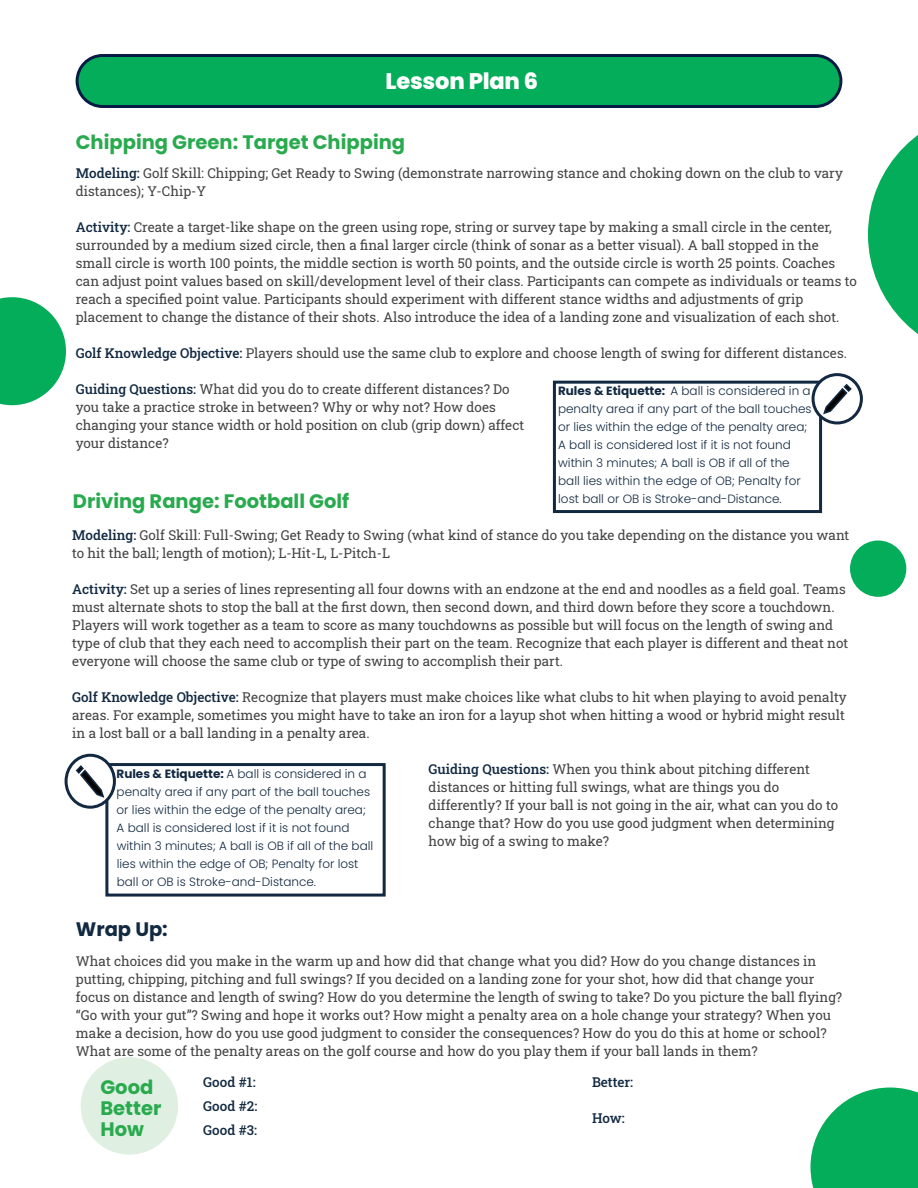
<style>
.page{position:relative;width:918px;height:1188px;background:#fff}
.page>*{position:absolute;margin:0;border:0;box-sizing:border-box;transform-origin:0 0}
.t1{font:800 22.5px "Poppins";letter-spacing:-.01em;color:#fff}
.t2{font:700 19.5px/21px "Poppins";color:#29aa4e}
.t3{font:700 19.5px "Poppins";color:#122941}
.t4{font:13.5px/18px "Roboto Slab";color:#434343}
.t5{font:500 13.5px/24px "Roboto Slab";letter-spacing:.005em;color:#122941}
.t6{font:300 12px/18px "Poppins";color:#122941}
.s1{font-weight:500;color:#122941}
.s2{font-weight:700}
</style>
<div class="page">
<div style="left:850px;top:541px;width:56px;height:56px;background:#03ad59;border-radius:50%"></div>
<svg style="left:811px;top:1088px;width:107px;height:100px;background:#22b76d"></svg>
<svg style="left:868px;top:135px;width:50px;height:199px"></svg>
<svg style="left:0;top:297px;width:66px;height:108px"></svg>
<div style="left:77px;top:56px;width:764px;height:50px;background:#03ad59;border-radius:26px"></div>
<div style="left:76px;top:54px;width:766px;height:54px;border:3px solid #071b44;border-radius:26px"></div>
<div style="left:553px;top:381px;width:269px;height:132px;background:#fff;border:3px solid #122941"></div>
<svg style="left:813px;top:375px;width:48px;height:48px"></svg>
<div style="left:812px;top:373px;width:51px;height:51px;border:3px solid #122941;border-radius:50%"></div>
<svg style="left:822px;top:383px;width:31px;height:33px"></svg>
<div style="left:105px;top:763px;width:281px;height:134px;background:#fff;border:3px solid #122941"></div>
<svg style="left:66px;top:755px;width:48px;height:52px"></svg>
<div style="left:65px;top:754px;width:51px;height:55px;border:3px solid #122941;border-radius:50%"></div>
<svg style="left:75px;top:764px;width:31px;height:35px"></svg>
<div style="left:81px;top:1057px;width:97px;height:98px;background:#dfefe2;border-radius:50%"></div>
<h1 class="t1" style="left:386px;top:68px;width:154px">Lesson Plan 6</h1>
<h2 class="t2" style="left:76px;top:132px;width:331px">Chipping Green: Target Chipping</h2>
<p class="t4" style="left:76px;top:164px;width:769px"><span class="s1">Modeling:</span> Golf Skill: Chipping; Get Ready to Swing (demonstrate narrowing stance and choking down on the club to vary distances); Y-Chip-Y</p>
<p class="t4" style="left:76px;top:218px;width:783px"><span class="s1">Activity:</span> Create a target-like shape on the green using rope, string or survey tape by making a small circle in the center, surrounded by a medium sized circle, then a final larger circle (think of sonar as a better visual). A ball stopped in the small circle is worth 100 points, the middle section is worth 50 points, and the outside circle is worth 25 points. Coaches can adjust point values based on skill/development level of their class. Participants can compete as individuals or teams to reach a specified point value. Participants should experiment with different stance widths and adjustments of grip placement to change the distance of their shots. Also introduce the idea of a landing zone and visualization of each shot.</p>
<p class="t4" style="left:76px;top:344px;width:773px"><span class="s1">Golf Knowledge Objective:</span> Players should use the same club to explore and choose length of swing for different distances.</p>
<p class="t4" style="left:76px;top:380px;width:450px"><span class="s1">Guiding Questions:</span> What did you do to create different distances? Do you take a practice stroke in between? Why or why not? How does changing your stance width or hold position on club (grip down) affect your distance?</p>
<p class="t6" style="left:558px;top:382px;width:255px"><span class="s2">Rules &amp; Etiquette:</span> A ball is considered in a penalty area if any part of the ball touches or lies within the edge of the penalty area; A ball is considered lost if it is not found within 3 minutes; A ball is OB if all of the ball lies within the edge of OB; Penalty for lost ball or OB is Stroke-and-Distance.</p>
<h2 class="t2" style="left:73px;top:491px;width:278px">Driving Range: Football Golf</h2>
<p class="t4" style="left:72px;top:526px;width:779px"><span class="s1">Modeling:</span> Golf Skill: Full-Swing; Get Ready to Swing (what kind of stance do you take depending on the distance you want to hit the ball; length of motion); L-Hit-L, L-Pitch-L</p>
<p class="t4" style="left:72px;top:580px;width:778px"><span class="s1">Activity:</span> Set up a series of lines representing all four downs with an endzone at the end and noodles as a field goal. Teams must alternate shots to stop the ball at the first down, then second down, and third down before they score a touchdown.<br>Players will work together as a team to score as many touchdowns as possible but will focus on the length of swing and type of club that they each need to accomplish their part on the team. Recognize that each player is different and theat not everyone will choose the same club or type of swing to accomplish their part.</p>
<p class="t4" style="left:72px;top:688px;width:776px"><span class="s1">Golf Knowledge Objective:</span> Recognize that players must make choices like what clubs to hit when playing to avoid penalty areas. For example, sometimes you might have to take an iron for a layup shot when hitting a wood or hybrid might result in a lost ball or a ball landing in a penalty area.</p>
<p class="t6" style="left:117px;top:765px;width:258px"><span class="s2">Rules &amp; Etiquette:</span> A ball is considered in a penalty area if any part of the ball touches or lies within the edge of the penalty area; A ball is considered lost if it is not found within 3 minutes; A ball is OB if all of the ball lies within the edge of OB; Penalty for lost ball or OB is Stroke-and-Distance.</p>
<p class="t4" style="left:429px;top:760px;width:411px"><span class="s1">Guiding Questions:</span> When you think about pitching different distances or hitting full swings, what are things you do differently? If your ball is not going in the air, what can you do to change that? How do you use good judgment when determining how big of a swing to make?</p>
<h2 class="t3" style="left:76px;top:917px;width:94px">Wrap Up:</h2>
<p class="t4" style="left:76px;top:951px;width:768px">What choices did you make in the warm up and how did that change what you did? How do you change distances in putting, chipping, pitching and full swings? If you decided on a landing zone for your shot, how did that change your focus on distance and length of swing? How do you determine the length of swing to take? Do you picture the ball flying? “Go with your gut”? Swing and hope it works out? How might a penalty area on a hole change your strategy? When you make a decision, how do you use good judgment to consider the consequences? How do you do this at home or school?<br>What are some of the penalty areas on the golf course and how do you play them if your ball lands in them?</p>
<h2 class="t2" style="left:100px;top:1077px;width:63px">Good<br>Better<br>How</h2>
<p class="t5" style="left:203px;top:1070px;width:56px">Good #1:<br>Good #2:<br>Good #3:</p>
<p class="t5" style="left:592px;top:1070px;width:43px">Better:</p>
<p class="t5" style="left:592px;top:1106px;width:34px">How:</p>
</div>
